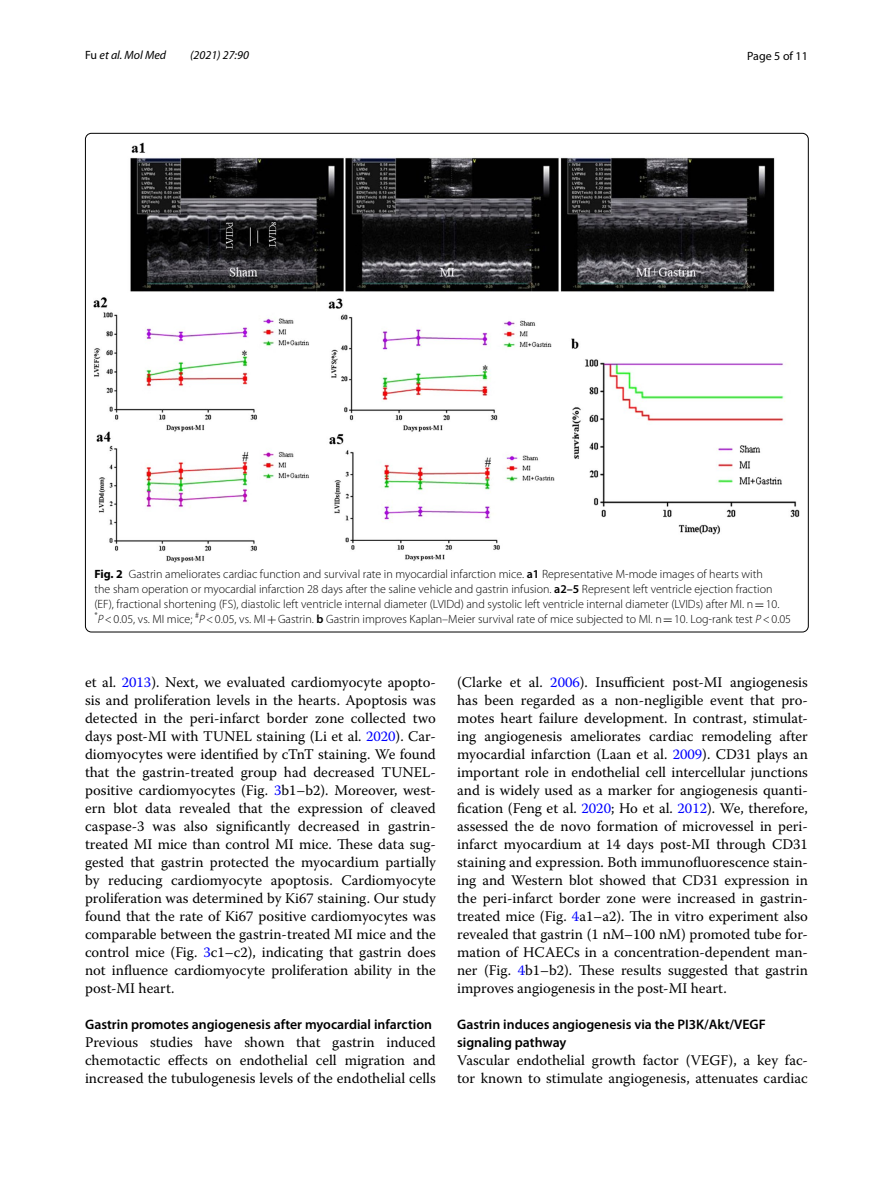
<style>
.page{position:relative;width:893px;height:1187px;background:#fff}
.page>*{position:absolute;margin:0;border:0;box-sizing:border-box;transform-origin:0 0}
.t1{font:14.7px/18px "Warnock Pro";color:#000;text-align:justify}
.t2{font:600 13.8px/18px "Myriad Pro";color:#000}
.t3{font:300 12px/15px "Myriad Pro";color:#000}
.t4{font:italic 12px "Myriad Pro";color:#000}
.t5{font:12px "Myriad Pro";color:#000}
.s1{font-style:normal}
.s2{font-weight:700}
.s3{font-weight:600}
.s4{font-family:"MTSY";font-weight:400}
.s5{font-style:italic}
.s6{color:#00f}
</style>
<div class="page">
<img style="left:94px;top:142px;width:706px;height:420px">
<p class="t4" style="left:85px;top:48px;width:83px"><span class="s1">Fu</span> et al. Mol Med</p>
<p class="t4" style="left:190px;top:48px;width:60px">(2021) 27:90</p>
<p class="t5" style="left:747px;top:48px;width:62px">Page 5 of 11</p>
<p class="t3" style="left:94px;top:566px;width:698px"><span class="s2">Fig. 2</span> Gastrin ameliorates cardiac function and survival rate in myocardial infarction mice. <span class="s3">a1</span> Representative M-mode images of hearts with<br>the sham operation or myocardial infarction 28 days after the saline vehicle and gastrin infusion. <span class="s3">a2–5</span> Represent left ventricle ejection fraction (EF), fractional shortening (FS), diastolic left ventricle internal diameter (LVIDd) and systolic left ventricle internal diameter (LVIDs) after MI. n<span class="s4">=</span>10. <sup>*</sup><span class="s5">P</span>&lt;0.05, vs. MI mice; <sup>#</sup><span class="s5">P</span>&lt;0.05, vs. MI<span class="s4">+</span>Gastrin. <span class="s3">b</span> Gastrin improves Kaplan–Meier survival rate of mice subjected to MI. n<span class="s4">=</span>10. Log-rank test <span class="s5">P</span>&lt;0.05</p>
<p class="t1" style="left:85px;top:672px;width:352px">et al. <span class="s6">2013</span>). Next, we evaluated cardiomyocyte apopto&shy;sis and proliferation levels in the hearts. Apoptosis was detected in the peri-infarct border zone collected two days post-MI with TUNEL staining (Li et al. <span class="s6">2020</span>). Car&shy;diomyocytes were identified by cTnT staining. We found that the gastrin-treated group had decreased TUNEL&shy;positive cardiomyocytes (Fig. <span class="s6">3</span>b1–b2). Moreover, west&shy;ern blot data revealed that the expression of cleaved caspase-3 was also significantly decreased in gastrin&shy;treated MI mice than control MI mice. These data sug&shy;gested that gastrin protected the myocardium partially by reducing cardiomyocyte apoptosis. Cardiomyocyte proliferation was determined by Ki67 staining. Our study found that the rate of Ki67 positive cardiomyocytes was comparable between the gastrin-treated MI mice and the control mice (Fig. <span class="s6">3</span>c1–c2), indicating that gastrin does not influence cardiomyocyte proliferation ability in the post-MI heart.</p>
<p class="t2" style="left:85px;top:1015px;width:349px">Gastrin promotes angiogenesis after myocardial infarction</p>
<p class="t1" style="left:85px;top:1032px;width:352px">Previous studies have shown that gastrin induced chemotactic effects on endothelial cell migration and increased the tubulogenesis levels of the endothelial cells</p>
<p class="t1" style="left:457px;top:672px;width:352px">(Clarke et al. <span class="s6">2006</span>). Insufficient post-MI angiogenesis has been regarded as a non-negligible event that pro&shy;motes heart failure development. In contrast, stimulat&shy;ing angiogenesis ameliorates cardiac remodeling after myocardial infarction (Laan et al. <span class="s6">2009</span>). CD31 plays an important role in endothelial cell intercellular junctions and is widely used as a marker for angiogenesis quanti&shy;fication (Feng et al. <span class="s6">2020</span>; Ho et al. <span class="s6">2012</span>). We, therefore, assessed the de novo formation of microvessel in peri&shy;infarct myocardium at 14 days post-MI through CD31 staining and expression. Both immunofluorescence stain&shy;ing and Western blot showed that CD31 expression in the peri-infarct border zone were increased in gastrin&shy;treated mice (Fig. <span class="s6">4</span>a1–a2). The in vitro experiment also revealed that gastrin (1 nM–100 nM) promoted tube for&shy;mation of HCAECs in a concentration-dependent man&shy;ner (Fig. <span class="s6">4</span>b1–b2). These results suggested that gastrin improves angiogenesis in the post-MI heart.</p>
<p class="t2" style="left:457px;top:1015px;width:310px">Gastrin induces angiogenesis via the PI3K/Akt/VEGF signaling pathway</p>
<p class="t1" style="left:457px;top:1050px;width:352px">Vascular endothelial growth factor (VEGF), a key fac&shy;tor known to stimulate angiogenesis, attenuates cardiac</p>
</div>
